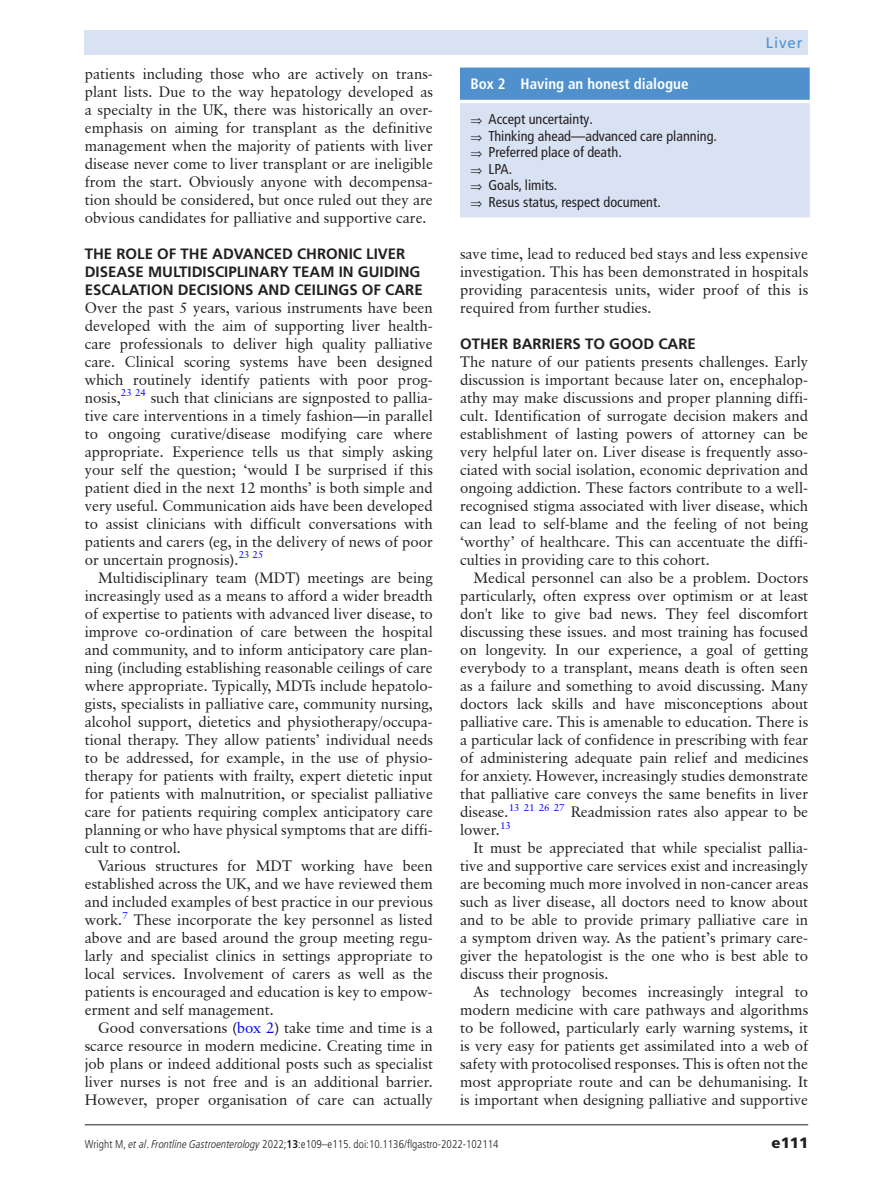
<style>
.page{position:relative;width:893px;height:1191px;background:#fff}
.page>*{position:absolute;margin:0;border:0;box-sizing:border-box;transform-origin:0 0}
.t1{font:15px/18px "Classical Garamond BT";color:#231f20;text-align:justify}
.t2{font:700 15px/18px "Frutiger LT Std";color:#231f20}
.t3{font:700 condensed 15px "Frutiger LT Pro";color:#fff}
.t4{font:15px "Frutiger LT Std";letter-spacing:.055em;color:#5091cd}
.t5{font:900 15px "Frutiger LT Std";color:#231f20}
.t6{font:condensed 14.25px/16.5px "Frutiger LT Pro";color:#231f20}
.t7{font:300 condensed 11.25px "Frutiger LT Pro";color:#231f20}
.t8{font:9.9px "Classical Garamond BT";color:#00f}
.s1{color:#00f}
.s2{font-style:italic}
.s3{font-weight:700}
</style>
<div class="page">
<hr style="left:85px;top:1124px;width:723px;height:1px;background:#231f20">
<div style="left:85px;top:30px;width:723px;height:24px;background:#d8e2f3"></div>
<div style="left:461px;top:68px;width:348px;height:31px;background:#5091cd"></div>
<div style="left:460px;top:68px;width:350px;height:32px;border:2px solid #5091cd"></div>
<div style="left:461px;top:104px;width:348px;height:113px;background:#d8e2f3"></div>
<div style="left:460px;top:103px;width:350px;height:114px;border:2px solid #d8e2f3"></div>
<p class="t1" style="left:85px;top:64px;width:350px">patients including those who are actively on trans&shy;plant lists. Due to the way hepatology developed as a specialty in the UK, there was historically an over&shy;emphasis on aiming for transplant as the definitive management when the majority of patients with liver disease never come to liver transplant or are ineligible from the start. Obviously anyone with decompensa&shy;tion should be considered, but once ruled out they are obvious candidates for palliative and supportive care.</p>
<p class="t2" style="left:85px;top:245px;width:340px">THE ROLE OF THE ADVANCED CHRONIC LIVER<br>DISEASE MULTIDISCIPLINARY TEAM IN GUIDING<br>ESCALATION DECISIONS AND CEILINGS OF CARE</p>
<p class="t1" style="left:85px;top:299px;width:350px">Over the past 5 years, various instruments have been developed with the aim of supporting liver health&shy;care professionals to deliver high quality palliative care. Clinical scoring systems have been designed which routinely identify patients with poor prog&shy;nosis,</p>
<p class="t8" style="left:121px;top:387px;width:27px">23 24</p>
<p class="t1" style="left:85px;top:389px;width:350px;text-indent:66px">such that clinicians are signposted to pallia&shy;tive care interventions in a timely fashion—in parallel to ongoing curative/disease modifying care where appropriate. Experience tells us that simply asking your self the question; ‘would I be surprised if this patient died in the next 12 months’ is both simple and very useful. Communication aids have been developed to assist clinicians with difficult conversations with patients and carers (eg, in the delivery of news of poor or uncertain prognosis).</p>
<p class="t8" style="left:239px;top:549px;width:26px">23 25</p>
<p class="t1" style="left:85px;top:569px;width:350px;text-indent:14px">Multidisciplinary team (MDT) meetings are being increasingly used as a means to afford a wider breadth of expertise to patients with advanced liver disease, to improve co-ordination of care between the hospital and community, and to inform anticipatory care plan&shy;ning (including establishing reasonable ceilings of care where appropriate. Typically, MDTs include hepatolo&shy;gists, specialists in palliative care, community nursing, alcohol support, dietetics and physiotherapy/occupa&shy;tional therapy. They allow patients’ individual needs to be addressed, for example, in the use of physio&shy;therapy for patients with frailty, expert dietetic input for patients with malnutrition, or specialist palliative care for patients requiring complex anticipatory care planning or who have physical symptoms that are diffi&shy;cult to control.</p>
<p class="t1" style="left:85px;top:857px;width:350px;text-indent:13px">Various structures for MDT working have been established across the UK, and we have reviewed them and included examples of best practice in our previous work.</p>
<p class="t8" style="left:122px;top:909px;width:7px">7</p>
<p class="t1" style="left:85px;top:911px;width:350px;text-indent:49px">These incorporate the key personnel as listed above and are based around the group meeting regu&shy;larly and specialist clinics in settings appropriate to local services. Involvement of carers as well as the patients is encouraged and education is key to empow&shy;erment and self management.</p>
<p class="t1" style="left:85px;top:1019px;width:350px;text-indent:14px">Good conversations (<span class="s1">box 2</span>) take time and time is a scarce resource in modern medicine. Creating time in job plans or indeed additional posts such as specialist liver nurses is not free and is an additional barrier.<br>However, proper organisation of care can actually</p>
<p class="t3" style="left:471px;top:75px;width:219px">Box 2 Having an honest dialogue</p>
<p class="t6" style="left:471px;top:111px;width:248px">⇒ Accept uncertainty.<br>⇒ Thinking ahead—advanced care planning. ⇒ Preferred place of death.<br>⇒ LPA.<br>⇒ Goals, limits.<br>⇒ Resus status, respect document.</p>
<p class="t4" style="left:766px;top:34px;width:38px">Liver</p>
<p class="t1" style="left:460px;top:245px;width:350px">save time, lead to reduced bed stays and less expensive investigation. This has been demonstrated in hospitals providing paracentesis units, wider proof of this is required from further studies.</p>
<p class="t2" style="left:460px;top:335px;width:237px">OTHER BARRIERS TO GOOD CARE</p>
<p class="t1" style="left:460px;top:353px;width:350px">The nature of our patients presents challenges. Early discussion is important because later on, encephalop&shy;athy may make discussions and proper planning diffi&shy;cult. Identification of surrogate decision makers and establishment of lasting powers of attorney can be very helpful later on. Liver disease is frequently asso&shy;ciated with social isolation, economic deprivation and ongoing addiction. These factors contribute to a well&shy;recognised stigma associated with liver disease, which can lead to self-blame and the feeling of not being ‘worthy’ of healthcare. This can accentuate the diffi&shy;culties in providing care to this cohort.</p>
<p class="t1" style="left:460px;top:569px;width:350px;text-indent:14px">Medical personnel can also be a problem. Doctors particularly, often express over optimism or at least don't like to give bad news. They feel discomfort discussing these issues. and most training has focused on longevity. In our experience, a goal of getting everybody to a transplant, means death is often seen as a failure and something to avoid discussing. Many doctors lack skills and have misconceptions about palliative care. This is amenable to education. There is a particular lack of confidence in prescribing with fear of administering adequate pain relief and medicines for anxiety. However, increasingly studies demonstrate that palliative care conveys the same benefits in liver disease.<sup>13</sup> <sup>21</sup> <sup>26</sup> <sup>27</sup> Readmission rates also appear to be lower.</p>
<p class="t8" style="left:500px;top:819px;width:13px">13</p>
<p class="t1" style="left:460px;top:839px;width:350px;text-indent:14px">It must be appreciated that while specialist pallia&shy;tive and supportive care services exist and increasingly are becoming much more involved in non-cancer areas such as liver disease, all doctors need to know about and to be able to provide primary palliative care in a symptom driven way. As the patient’s primary care&shy;giver the hepatologist is the one who is best able to discuss their prognosis.</p>
<p class="t1" style="left:460px;top:983px;width:350px;text-indent:14px">As technology becomes increasingly integral to modern medicine with care pathways and algorithms to be followed, particularly early warning systems, it is very easy for patients get assimilated into a web of safety with protocolised responses. This is often not the most appropriate route and can be dehumanising. It is important when designing palliative and supportive</p>
<p class="t7" style="left:85px;top:1137px;width:415px">Wright M, <span class="s2">et al</span>. <span class="s2">Frontline Gastroenterology</span> 2022;<span class="s3">13</span>:e109–e115. doi:10.1136/flgastro-2022-102114</p>
<p class="t5" style="left:771px;top:1133px;width:38px">e111</p>
</div>
